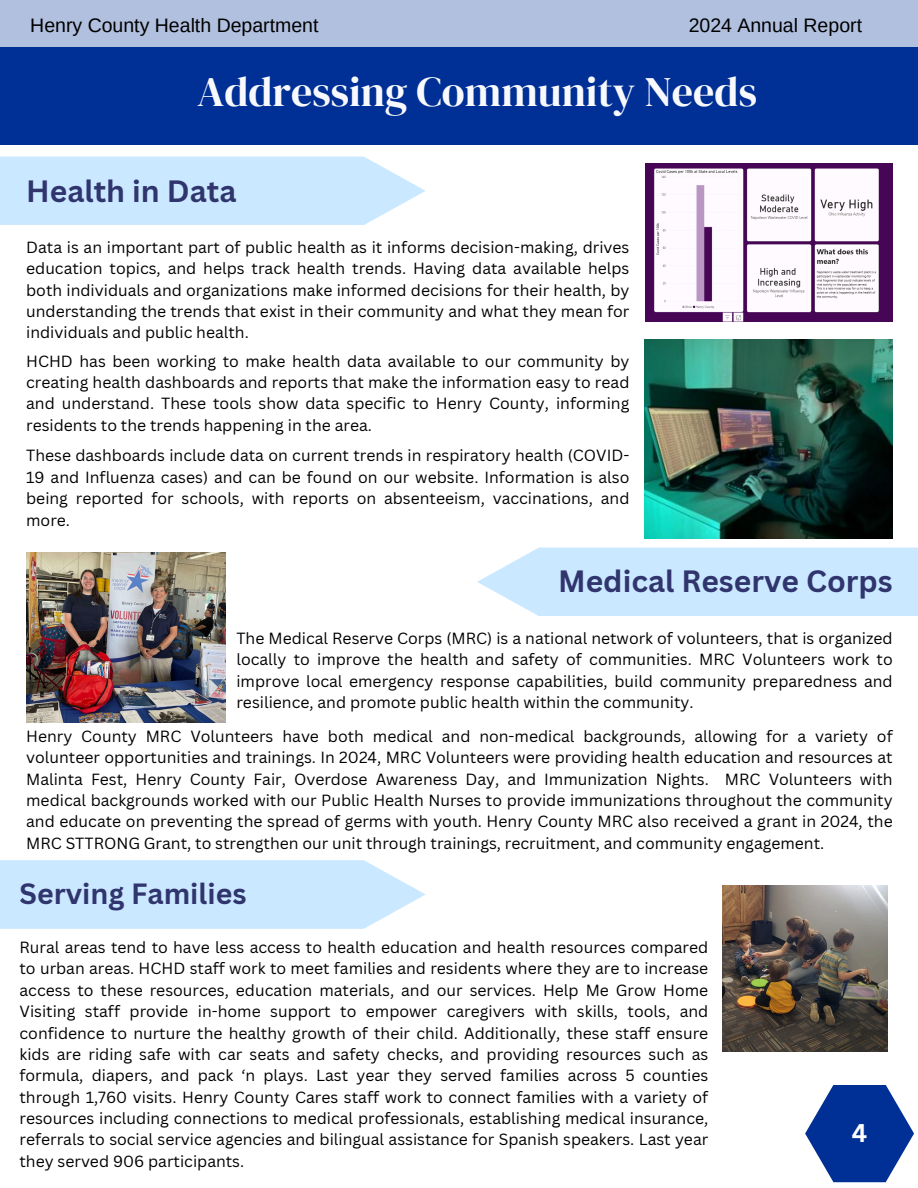
<style>
.page{position:relative;width:918px;height:1188px;background:#fff}
.page>*{position:absolute;margin:0;border:0;box-sizing:border-box;transform-origin:0 0}
.t1{font:42px "DM Serif Display";color:#f8f9fc}
.t2{font:700 30px "Canva Sans";color:#31356e}
.t3{font:700 28.5px "Canva Sans";color:#31356e}
.t4{font:700 24.9px "Canva Sans";color:#fff}
.t5{font:19.5px "Arimo";color:#000}
.t6{font:15.75px/21.3px "Canva Sans";color:#000;text-align:justify}
</style>
<div class="page">
<svg style="left:805px;top:1085px;width:109px;height:97px"></svg>
<div style="left:0;top:0;width:918px;height:48px;background:#b1c0df"></div>
<div style="left:0;top:48px;width:918px;height:97px;background:#002f95"></div>
<svg style="left:0;top:157px;width:426px;height:68px"></svg>
<img style="left:645px;top:339px;width:248px;height:199px">
<img style="left:646px;top:164px;width:246px;height:157px">
<svg style="left:477px;top:548px;width:441px;height:68px"></svg>
<svg style="left:0;top:860px;width:426px;height:69px"></svg>
<img style="left:26px;top:552px;width:199px;height:170px">
<img style="left:723px;top:885px;width:164px;height:167px">
<h3 class="t5" style="left:30px;top:14px;width:290px">Henry County Health Department</h3>
<h1 class="t5" style="left:689px;top:14px;width:175px">2024 Annual Report</h1>
<p class="t1" style="left:197px;top:63px;width:561px">Addressing Community Needs</p>
<p class="t2" style="left:26px;top:169px;width:212px">Health in Data</p>
<p class="t6" style="left:26px;top:236px;width:605px">Data is an important part of public health as it informs decision-making, drives education topics, and helps track health trends. Having data available helps both individuals and organizations make informed decisions for their health, by understanding the trends that exist in their community and what they mean for individuals and public health.</p>
<p class="t6" style="left:26px;top:350px;width:605px">HCHD has been working to make health data available to our community by creating health dashboards and reports that make the information easy to read and understand. These tools show data specific to Henry County, informing residents to the trends happening in the area.</p>
<p class="t6" style="left:26px;top:445px;width:605px">These dashboards include data on current trends in respiratory health (COVID-19 and Influenza cases) and can be found on our website. Information is also being reported for schools, with reports on absenteeism, vaccinations, and more.</p>
<h2 class="t2" style="left:558px;top:560px;width:336px">Medical Reserve Corps</h2>
<p class="t6" style="left:236px;top:627px;width:658px">The Medical Reserve Corps (MRC) is a national network of volunteers, that is organized locally to improve the health and safety of communities. MRC Volunteers work to improve local emergency response capabilities, build community preparedness and resilience, and promote public health within the community.</p>
<h2 class="t6" style="left:26px;top:725px;width:868px">Henry County MRC Volunteers have both medical and non-medical backgrounds, allowing for a variety of volunteer opportunities and trainings. In 2024, MRC Volunteers were providing health education and resources at Malinta Fest, Henry County Fair, Overdose Awareness Day, and Immunization Nights. MRC Volunteers with medical backgrounds worked with our Public Health Nurses to provide immunizations throughout the community and educate on preventing the spread of germs with youth. Henry County MRC also received a grant in 2024, the MRC STTRONG Grant, to strengthen our unit through trainings, recruitment, and community engagement.</h2>
<p class="t3" style="left:20px;top:874px;width:228px">Serving Families</p>
<p class="t6" style="left:20px;top:936px;width:690px">Rural areas tend to have less access to health education and health resources compared to urban areas. HCHD staff work to meet families and residents where they are to increase access to these resources, education materials, and our services. Help Me Grow Home Visiting staff provide in-home support to empower caregivers with skills, tools, and confidence to nurture the healthy growth of their child. Additionally, these staff ensure kids are riding safe with car seats and safety checks, and providing resources such as formula, diapers, and pack ‘n plays. Last year they served families across 5 counties through 1,760 visits. Henry County Cares staff work to connect families with a variety of resources including connections to medical professionals, establishing medical insurance, referrals to social service agencies and bilingual assistance for Spanish speakers. Last year they served 906 participants.</p>
<h3 class="t4" style="left:852px;top:1116px;width:17px">4</h3>
</div>
